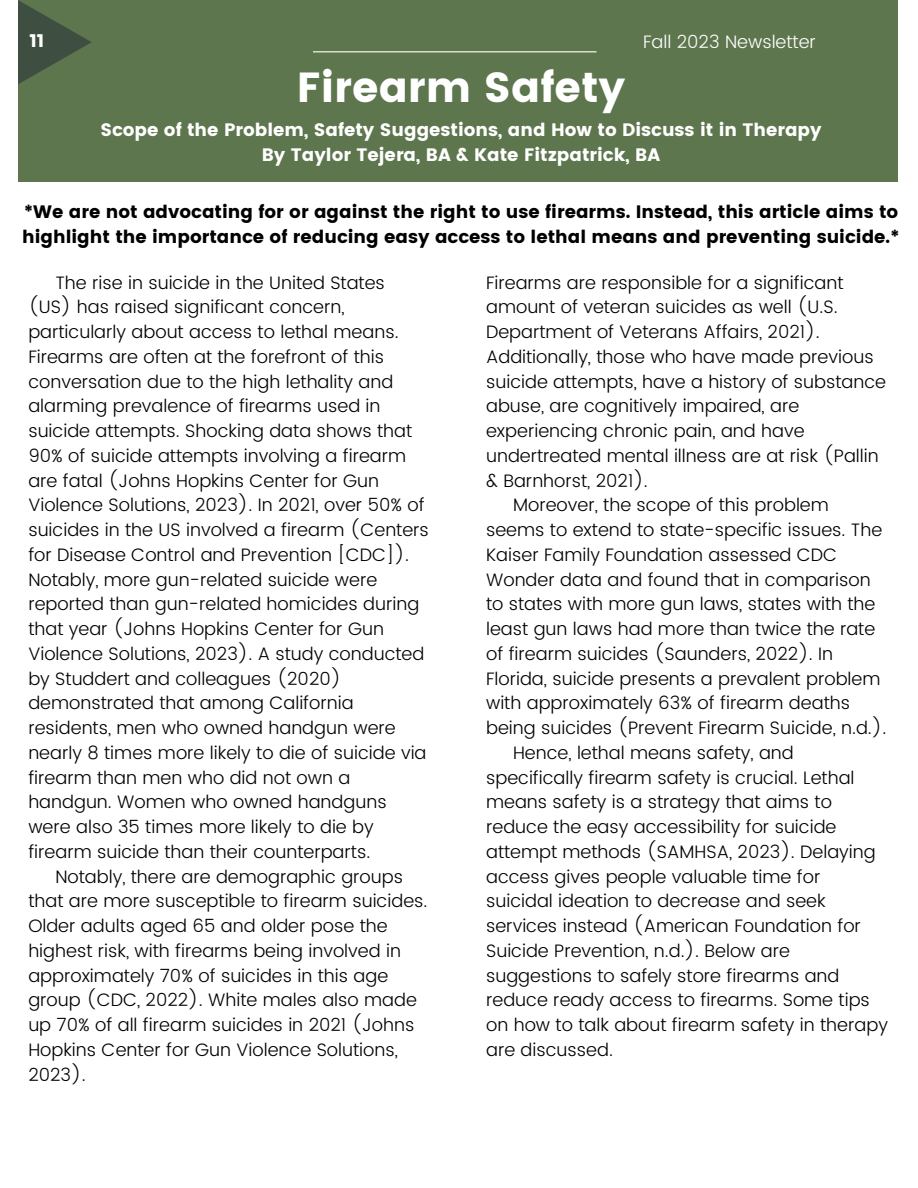
<style>
.page{position:relative;width:918px;height:1188px;background:#fff}
.page>*{position:absolute;margin:0;border:0;box-sizing:border-box;transform-origin:0 0}
.t1{font:42px "Poppins";color:#fff}
.t2{font:300 18px/24.8px "Poppins";color:#000}
.t3{font:18px/24.8px "Poppins";color:#000}
.t4{font:18px/24.8px "Poppins";color:#fff;text-align:center}
.t5{font:300 18px "Poppins";color:#fff}
.s1{font-weight:400;color:#fff}
</style>
<div class="page">
<div style="left:18px;top:0;width:880px;height:181px;background:#5e764e"></div>
<hr style="left:313px;top:51px;width:284px;height:1px;background:#fff">
<svg style="left:18px;top:0;width:74px;height:84px"></svg>
<p class="t4" style="left:33px;top:27px;width:14px">4</p>
<p class="t4" style="left:29px;top:29px;width:17px">11</p>
<h1 class="t5" style="left:643px;top:32px;width:174px">Fall 2023 Newsletter</h1>
<p class="t1" style="left:297px;top:63px;width:330px">Firearm Safety</p>
<p class="t4" style="left:100px;top:118px;width:723px">Scope of the Problem, Safety Suggestions, and How to Discuss it in Therapy<br>By Taylor Tejera, BA &amp; Kate Fitzpatrick, BA</p>
<p class="t3" style="left:22px;top:199px;width:879px">*We are not advocating for or against the right to use firearms. Instead, this article aims to highlight the importance of reducing easy access to lethal means and preventing suicide.*</p>
<h1 class="t2" style="left:28px;top:270px;width:402px;text-indent:27px">The rise in suicide in the United States (US) has raised significant concern, particularly about access to lethal means.<br>Firearms are often at the forefront of this conversation due to the high lethality and alarming prevalence of firearms used in suicide attempts. Shocking data shows that 90% of suicide attempts involving a firearm are fatal (Johns Hopkins Center for Gun Violence Solutions, 2023). In 2021, over 50% of suicides in the US involved a firearm (Centers for Disease Control and Prevention [CDC]).<br>Notably, more gun-related suicide were reported than gun-related homicides during that year (Johns Hopkins Center for Gun Violence Solutions, 2023). A study conducted by Studdert and colleagues (2020) demonstrated that among California residents, men who owned handgun were nearly 8 times more likely to die of suicide via firearm than men who did not own a handgun. Women who owned handguns were also 35 times more likely to die by firearm suicide than their counterparts.</h1>
<p class="t2" style="left:28px;top:864px;width:401px;text-indent:27px">Notably, there are demographic groups that are more susceptible to firearm suicides.<br>Older adults aged 65 and older pose the highest risk, with firearms being involved in approximately 70% of suicides in this age group (CDC, 2022). White males also made up 70% of all firearm suicides in 2021 (Johns Hopkins Center for Gun Violence Solutions, 2023).</p>
<p class="t2" style="left:486px;top:270px;width:402px">Firearms are responsible for a significant amount of veteran suicides as well (U.S.<br>Department of Veterans Affairs, 2021).<br>Additionally, those who have made previous suicide attempts, have a history of substance abuse, are cognitively impaired, are experiencing chronic pain, and have undertreated mental illness are at risk (Pallin &amp; Barnhorst, 2021).</p>
<h1 class="t2" style="left:486px;top:493px;width:398px;text-indent:27px">Moreover, the scope of this problem seems to extend to state-specific issues. The</h1>
<h1 class="t2" style="left:486px;top:567px;width:402px">Wonder data and found that in comparison to states with more gun laws, states with the least gun laws had more than twice the rate of firearm suicides (Saunders, 2022). In Florida, suicide presents a prevalent problem with approximately 63% of firearm deaths being suicides (Prevent Firearm Suicide, n.d.).</h1>
<p class="t2" style="left:486px;top:740px;width:403px;text-indent:27px">Hence, lethal means safety, and specifically firearm safety is crucial. Lethal means safety is a strategy that aims to reduce the easy accessibility for suicide attempt methods (SAMHSA, 2023). Delaying access gives people valuable time for suicidal ideation to decrease and seek services instead (American Foundation for Suicide Prevention, n.d.). Below are suggestions to safely store firearms and reduce ready access to firearms. Some tips on how to talk about firearm safety in therapy are discussed.</p>
<p class="t2" style="left:432px;top:542px;width:407px"><span class="s1">h text</span>Kaiser Family Foundation assessed CDC</p>
</div>
